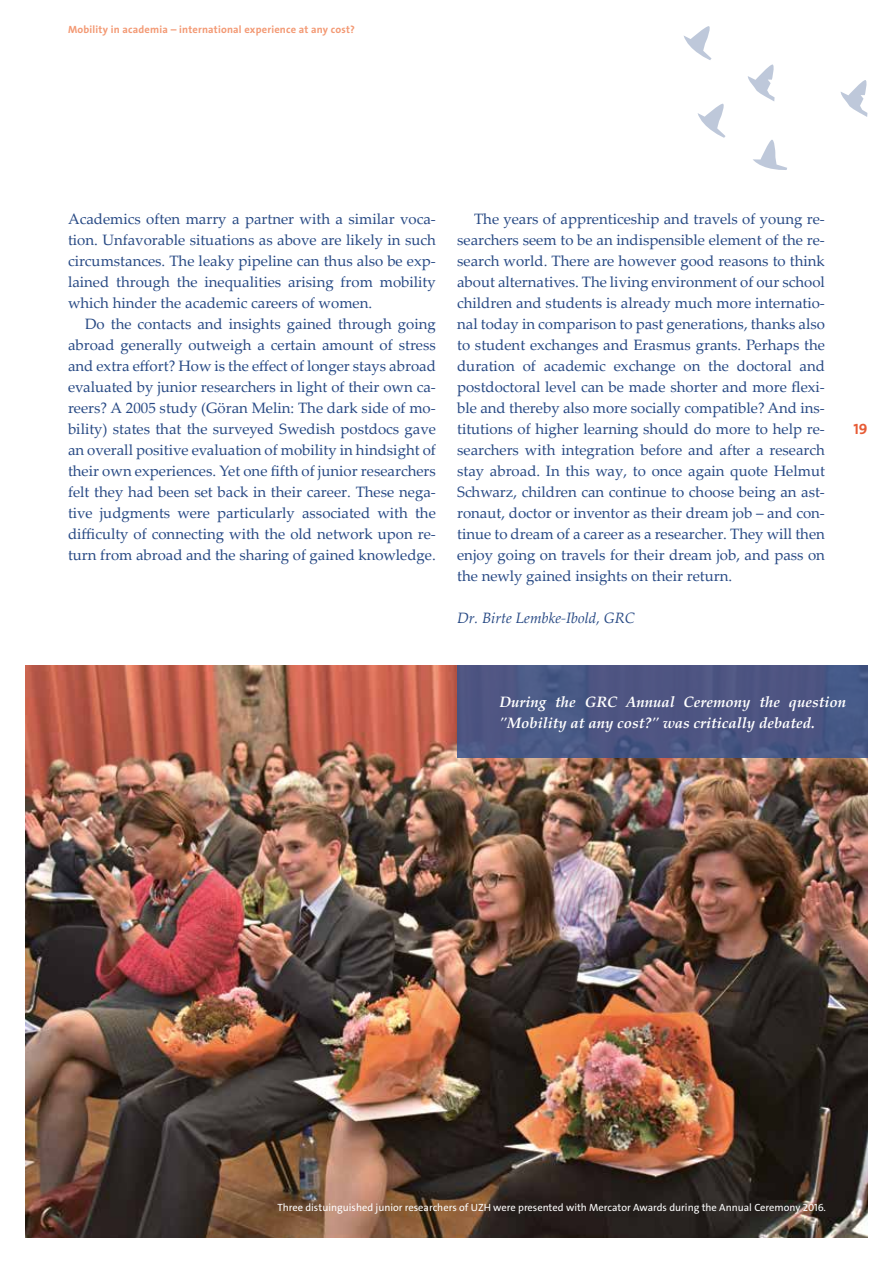
<style>
.page{position:relative;width:893px;height:1263px;background:#fff}
.page>*{position:absolute;margin:0;border:0;box-sizing:border-box;transform-origin:0 0}
.t1{font:15px/21px "Palatino Linotype";color:#274984;text-align:justify}
.t2{font:italic 700 15px/21px "Palatino Linotype";color:#fff}
.t3{font:italic 15px "Palatino Linotype";color:#274984}
.t4{font:15px "The Sans LP7 Bld";color:#e75c36}
.t5{font:10.5px "The Sans LP5 Plain";color:#fff}
.t6{font:10.5px "The Sans LP7 Bld";letter-spacing:.02em;color:#f39974}
</style>
<div class="page">
<img style="left:26px;top:665px;width:841px;height:572px">
<div style="left:457px;top:665px;width:410px;height:93px;background:#4d5582"></div>
<svg style="left:841px;top:80px;width:27px;height:37px"></svg>
<svg style="left:753px;top:140px;width:34px;height:30px"></svg>
<svg style="left:697px;top:103px;width:29px;height:35px"></svg>
<svg style="left:684px;top:26px;width:28px;height:34px"></svg>
<svg style="left:748px;top:64px;width:27px;height:37px"></svg>
<p class="t6" style="left:68px;top:23px;width:288px">Mobility in academia – international experience at any cost?</p>
<p class="t1" style="left:68px;top:208px;width:369px">Academics often marry a partner with a similar voca&shy;tion. Unfavorable situations as above are likely in such circumstances. The leaky pipeline can thus also be exp&shy;lained through the inequalities arising from mobility which hinder the academic careers of women.</p>
<p class="t1" style="left:68px;top:313px;width:369px;text-indent:17px">Do the contacts and insights gained through going abroad generally outweigh a certain amount of stress and extra effort? How is the effect of longer stays abroad evaluated by junior researchers in light of their own ca&shy;reers? A 2005 study (Göran Melin: The dark side of mo&shy;bility) states that the surveyed Swedish postdocs gave an overall positive evaluation of mobility in hindsight of their own experiences. Yet one fifth of junior researchers felt they had been set back in their career. These nega&shy;tive judgments were particularly associated with the difficulty of connecting with the old network upon re&shy;turn from abroad and the sharing of gained knowledge.</p>
<p class="t1" style="left:457px;top:208px;width:369px;text-indent:17px">The years of apprenticeship and travels of young re&shy;searchers seem to be an indispensible element of the re&shy;search world. There are however good reasons to think about alternatives. The living environment of our school children and students is already much more internatio&shy;nal today in comparison to past generations, thanks also to student exchanges and Erasmus grants. Perhaps the duration of academic exchange on the doctoral and postdoctoral level can be made shorter and more flexi&shy;ble and thereby also more socially compatible? And ins&shy;titutions of higher learning should do more to help re&shy;searchers with integration before and after a research stay abroad. In this way, to once again quote Helmut Schwarz, children can continue to choose being an ast&shy;ronaut, doctor or inventor as their dream job – and con&shy;tinue to dream of a career as a researcher. They will then enjoy going on travels for their dream job, and pass on the newly gained insights on their return.</p>
<p class="t3" style="left:457px;top:607px;width:179px">Dr. Birte Lembke-Ibold, GRC</p>
<p class="t4" style="left:853px;top:419px;width:16px">19</p>
<p class="t2" style="left:500px;top:690px;width:348px">During the GRC Annual Ceremony the question "Mobility at any cost?" was critically debated.</p>
<p class="t5" style="left:277px;top:1201px;width:550px">Three distuinguished junior researchers of UZH were presented with Mercator Awards during the Annual Ceremony 2016.</p>
</div>
